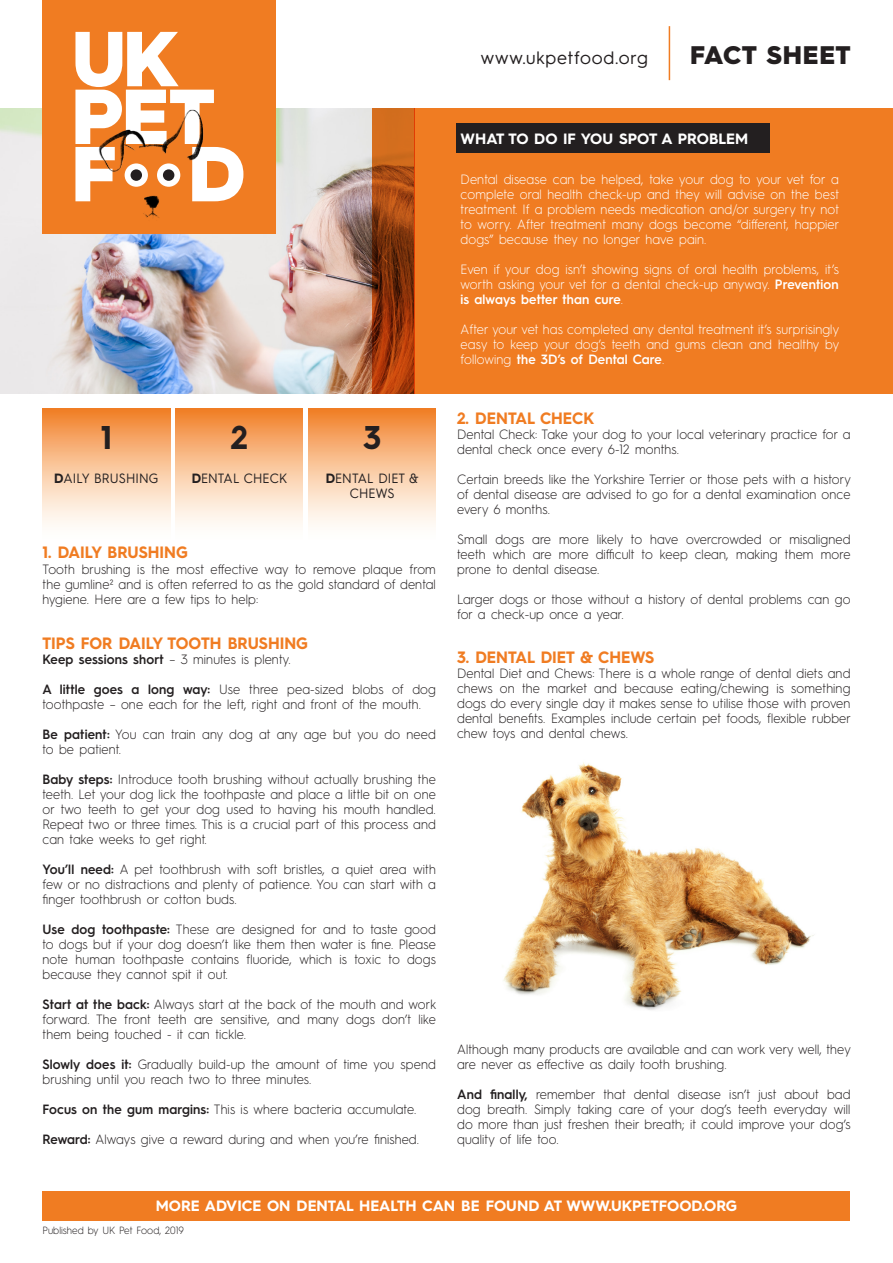
<style>
.page{position:relative;width:893px;height:1263px;background:#fff}
.page>*{position:absolute;margin:0;border:0;box-sizing:border-box;transform-origin:0 0}
.t1{font:700 33px "Hurme Geometric Sans 3";color:#231f20;scale:.95 1}
.t2{font:900 25.5px "Hurme Geometric Sans 3";letter-spacing:.03em;color:#231f20}
.t3{font:18px "Hurme Geometric Sans 3";letter-spacing:.045em;color:#231f20}
.t4{font:700 16.5px "Hurme Geometric Sans 3";color:#f07c22;scale:.95 1}
.t5{font:700 15px "Hurme Geometric Sans 3";color:#fff}
.t6{font:300 13.5px/15px "Hurme Geometric Sans 3";letter-spacing:.01em;color:#231f20;text-align:justify;scale:.95 1}
.t7{font:300 13.5px/15px "Hurme Geometric Sans 3";letter-spacing:.01em;color:#fff;text-align:justify;scale:.95 1}
.t8{font:13.5px/15px "Hurme Geometric Sans 3";letter-spacing:.01em;color:#231f20;text-align:center;scale:.95 1}
.t9{font:300 10.5px "Hurme Geometric Sans 3";color:#231f20;scale:.95 1}
.s1{font-weight:700}
.s2{font-weight:600}
</style>
<div class="page">
<img style="left:503px;top:762px;width:311px;height:248px">
<img style="left:0;top:108px;width:372px;height:285px">
<div style="left:415px;top:108px;width:478px;height:285px;background:#f07c22"></div>
<svg style="left:372px;top:108px;width:43px;height:285px;background:#a0420f"></svg>
<div style="left:43px;top:1191px;width:807px;height:29px;background:#f07c22"></div>
<hr style="left:669px;top:26px;width:1px;height:54px;background:#f07c22">
<div style="left:456px;top:123px;width:314px;height:30px;background:#231f20"></div>
<svg style="left:43px;top:409px;width:127px;height:116px;background:#f9c397"></svg>
<svg style="left:175px;top:409px;width:128px;height:116px;background:#f9c397"></svg>
<svg style="left:308px;top:409px;width:128px;height:116px;background:#f9c397"></svg>
<div style="left:43px;top:0;width:233px;height:234px;background:#f07c22"></div>
<svg style="left:75px;top:32px;width:168px;height:169px"></svg>
<img style="left:81px;top:86px;width:137px;height:132px">
<p class="t3" style="left:481px;top:45px;width:168px">www.ukpetfood.org</p>
<p class="t2" style="left:690px;top:37px;width:162px">FACT SHEET</p>
<p class="t5" style="left:461px;top:128px;width:289px">WHAT TO DO IF YOU SPOT A PROBLEM</p>
<p class="t1" style="left:101px;top:415px;width:13px">1</p>
<p class="t8" style="left:54px;top:470px;width:111px"><span class="s1">D</span>AILY BRUSHING</p>
<p class="t1" style="left:231px;top:415px;width:19px">2</p>
<p class="t8" style="left:192px;top:470px;width:102px"><span class="s1">D</span>ENTAL CHECK</p>
<p class="t1" style="left:364px;top:415px;width:20px">3</p>
<p class="t8" style="left:326px;top:470px;width:99px"><span class="s1">D</span>ENTAL DIET &amp;<br>CHEWS</p>
<p class="t4" style="left:43px;top:541px;width:154px">1. DAILY BRUSHING</p>
<p class="t6" style="left:43px;top:560px;width:416px">Tooth brushing is the most effective way to remove plaque from the gumline² and is often referred to as the gold standard of dental hygiene. Here are a few tips to help:</p>
<p class="t4" style="left:43px;top:631px;width:281px">TIPS FOR DAILY TOOTH BRUSHING</p>
<p class="t6" style="left:43px;top:650px;width:263px"><span class="s2">Keep sessions short</span> – 3 minutes is plenty.</p>
<p class="t6" style="left:43px;top:680px;width:416px"><span class="s2">A little goes a long way:</span> Use three pea-sized blobs of dog toothpaste – one each for the left, right and front of the mouth.</p>
<p class="t6" style="left:43px;top:725px;width:415px"><span class="s2">Be patient:</span> You can train any dog at any age but you do need to be patient.</p>
<p class="t6" style="left:43px;top:770px;width:416px"><span class="s2">Baby steps:</span> Introduce tooth brushing without actually brushing the teeth. Let your dog lick the toothpaste and place a little bit on one or two teeth to get your dog used to having his mouth handled.<br>Repeat two or three times. This is a crucial part of this process and can take weeks to get right.</p>
<p class="t6" style="left:43px;top:860px;width:416px"><span class="s2">You’ll need:</span> A pet toothbrush with soft bristles, a quiet area with few or no distractions and plenty of patience. You can start with a finger toothbrush or cotton buds.</p>
<p class="t6" style="left:43px;top:920px;width:416px"><span class="s2">Use dog toothpaste:</span> These are designed for and to taste good to dogs but if your dog doesn’t like them then water is fine. Please note human toothpaste contains fluoride, which is toxic to dogs because they cannot spit it out.</p>
<p class="t6" style="left:43px;top:995px;width:416px"><span class="s2">Start at the back:</span> Always start at the back of the mouth and work forward. The front teeth are sensitive, and many dogs don’t like them being touched - it can tickle.</p>
<p class="t6" style="left:43px;top:1055px;width:416px"><span class="s2">Slowly does it:</span> Gradually build-up the amount of time you spend brushing until you reach two to three minutes.</p>
<p class="t6" style="left:43px;top:1100px;width:395px"><span class="s2">Focus on the gum margins:</span> This is where bacteria accumulate.</p>
<p class="t6" style="left:43px;top:1130px;width:398px"><span class="s2">Reward:</span> Always give a reward during and when you’re finished.</p>
<p class="t7" style="left:461px;top:171px;width:400px">Dental disease can be helped, take your dog to your vet for a complete oral health check-up and they will advise on the best treatment. If a problem needs medication and/or surgery try not to worry. After treatment many dogs become “different, happier dogs” because they no longer have pain.</p>
<p class="t7" style="left:461px;top:261px;width:400px">Even if your dog isn’t showing signs of oral health problems, it’s worth asking your vet for a dental check-up anyway. <span class="s2">Prevention is always better than cure</span>.</p>
<p class="t7" style="left:461px;top:321px;width:400px">After your vet has completed any dental treatment it’s surprisingly easy to keep your dog’s teeth and gums clean and healthy by following <span class="s2">the 3D’s of Dental Care</span>.</p>
<p class="t4" style="left:457px;top:406px;width:146px">2. DENTAL CHECK</p>
<p class="t6" style="left:457px;top:426px;width:416px">Dental Check: Take your dog to your local veterinary practice for a dental check once every 6-12 months.</p>
<p class="t6" style="left:457px;top:471px;width:416px">Certain breeds like the Yorkshire Terrier or those pets with a history of dental disease are advised to go for a dental examination once every 6 months.</p>
<p class="t6" style="left:457px;top:531px;width:416px">Small dogs are more likely to have overcrowded or misaligned teeth which are more difficult to keep clean, making them more prone to dental disease.</p>
<p class="t6" style="left:457px;top:591px;width:416px">Larger dogs or those without a history of dental problems can go for a check-up once a year.</p>
<p class="t4" style="left:457px;top:646px;width:209px">3. DENTAL DIET &amp; CHEWS</p>
<p class="t6" style="left:457px;top:665px;width:416px">Dental Diet and Chews: There is a whole range of dental diets and chews on the market and because eating/chewing is something dogs do every single day it makes sense to utilise those with proven dental benefits. Examples include certain pet foods, flexible rubber chew toys and dental chews.</p>
<p class="t6" style="left:457px;top:1040px;width:416px">Although many products are available and can work very well, they are never as effective as daily tooth brushing.</p>
<p class="t6" style="left:457px;top:1085px;width:416px"><span class="s2">And finally,</span> remember that dental disease isn’t just about bad dog breath. Simply taking care of your dog’s teeth everyday will do more than just freshen their breath; it could improve your dog’s quality of life too.</p>
<p class="t5" style="left:156px;top:1195px;width:583px">MORE ADVICE ON DENTAL HEALTH CAN BE FOUND AT WWW.UKPETFOOD.ORG</p>
<p class="t9" style="left:43px;top:1223px;width:151px">Published by UK Pet Food, 2019</p>
</div>
